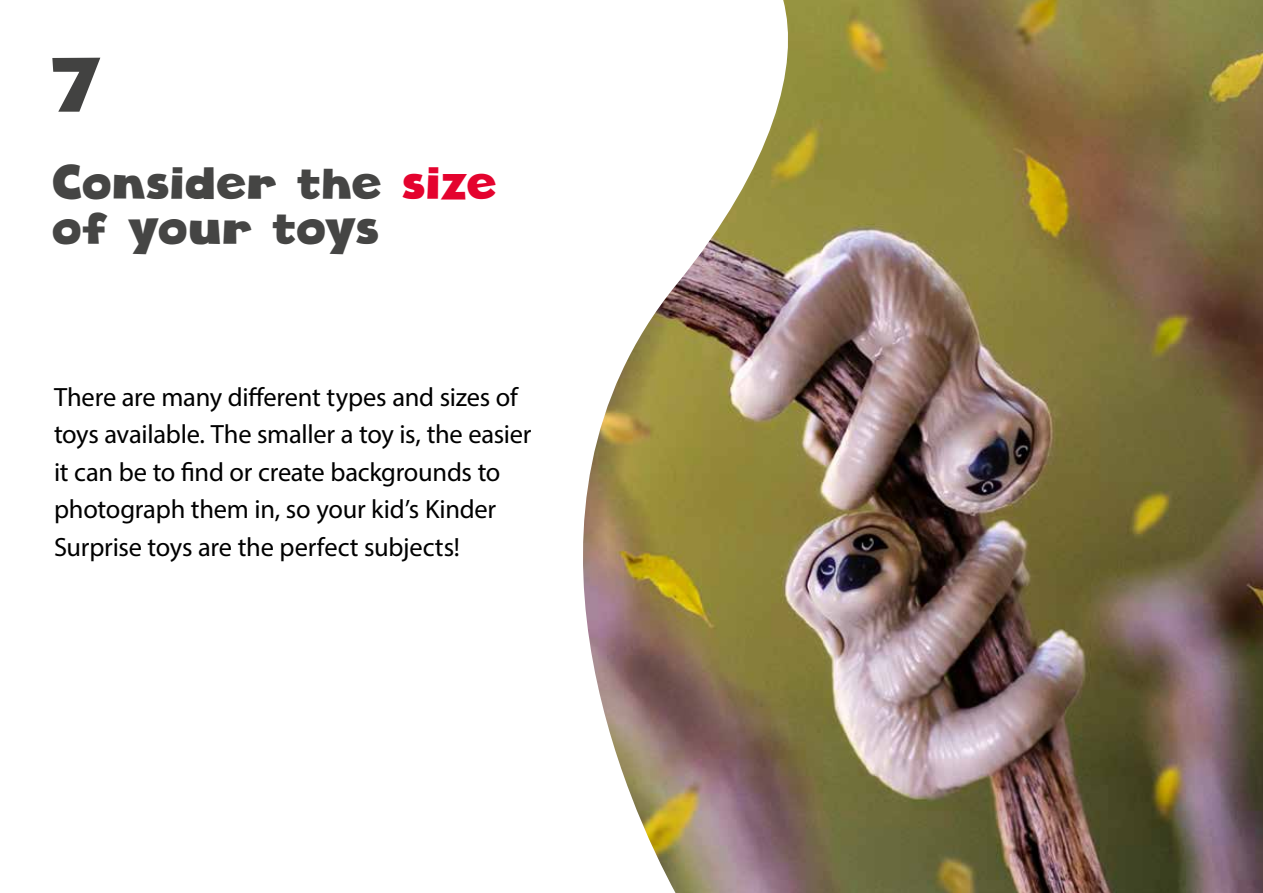
<style>
.page{position:relative;width:1263px;height:893px;background:#fff}
.page>*{position:absolute;margin:0;border:0;box-sizing:border-box;transform-origin:0 0}
.t1{font:75px "Cloudy Witha Chanceof Love";color:#424241}
.t2{font:48px/45px "Cloudy Witha Chanceof Love";letter-spacing:-.01em;color:#454544}
.t3{font:26.4px/37.5px "Myriad Pro";letter-spacing:-.01em;color:#000}
.s1{color:#e4032e}
</style>
<div class="page">
<img style="left:583px;top:0;width:680px;height:893px">
<h1 class="t1" style="left:54px;top:39px;width:53px">7</h1>
<h2 class="t2" style="left:54px;top:160px;width:447px">Consider the <span class="s1">size </span>of your toys</h2>
<p class="t3" style="left:54px;top:378px;width:479px">There are many different types and sizes of toys available. The smaller a toy is, the easier it can be to find or create backgrounds to photograph them in, so your kid’s Kinder Surprise toys are the perfect subjects!</p>
</div>
